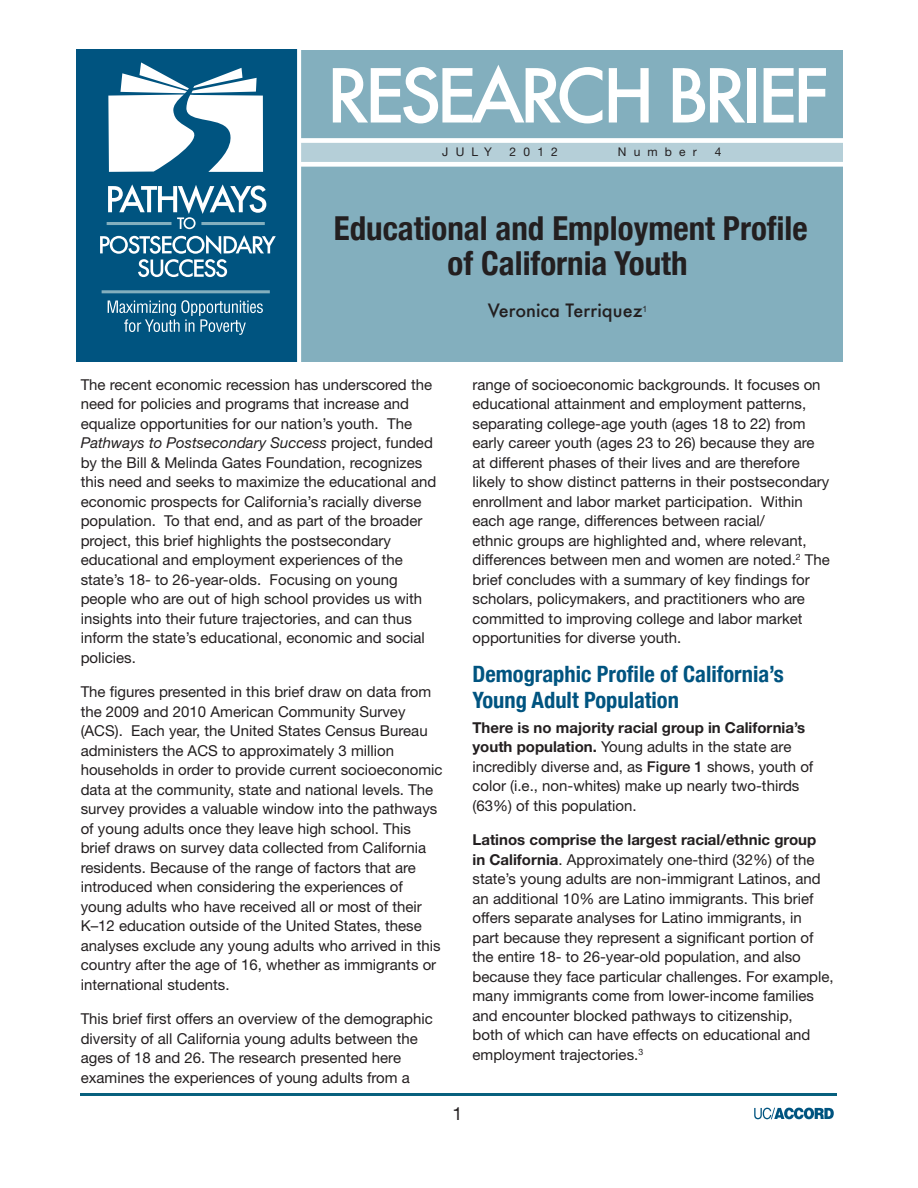
<style>
.page{position:relative;width:918px;height:1188px;background:#fff}
.page>*{position:absolute;margin:0;border:0;box-sizing:border-box;transform-origin:0 0}
.A_head{font:700 condensed 33px/34.5px "Helvetica Neue";color:#231f20;text-align:center}
.A_head-2{font:700 condensed 22.5px/25.5px "Helvetica Neue";color:#005480}
.t1{font:500 18px "Futura";color:#231f20}
.t2{font:18px "Helvetica Neue";color:#231f20}
.t3{font:15px/19.5px "Helvetica Neue";color:#231f20}
.t4{font:12px "Helvetica Neue";letter-spacing:.6em;color:#231f20}
.s1{font-style:italic}
.s2{font-weight:700}
.s3{font-weight:500}
</style>
<div class="page">
<hr style="left:81px;top:1094px;width:756px;height:2px;background:#07607e">
<svg style="left:754px;top:1108px;width:80px;height:11px"></svg>
<div style="left:297px;top:136px;width:545px;height:44px;background:#b5cfd8"></div>
<div style="left:300px;top:50px;width:542px;height:90px;background:#83afbe"></div>
<div style="left:300px;top:164px;width:542px;height:198px;background:#83afbe"></div>
<div style="left:76px;top:50px;width:224px;height:312px;background:#005480"></div>
<svg style="left:333px;top:65px;width:269px;height:58px"></svg>
<svg style="left:609px;top:68px;width:40px;height:55px"></svg>
<svg style="left:673px;top:68px;width:72px;height:55px"></svg>
<div style="left:748px;top:68px;width:8px;height:55px;background:#fff"></div>
<svg style="left:764px;top:68px;width:62px;height:55px"></svg>
<svg style="left:108px;top:62px;width:155px;height:110px"></svg>
<svg style="left:108px;top:300px;width:155px;height:35px"></svg>
<svg style="left:100px;top:235px;width:176px;height:42px"></svg>
<hr style="left:102px;top:290px;width:168px;height:3px;background:#83afbe">
<svg style="left:108px;top:184px;width:158px;height:45px"></svg>
<hr style="left:107px;top:222px;width:65px;height:3px;background:#83afbe">
<hr style="left:201px;top:222px;width:64px;height:3px;background:#83afbe">
<div style="left:300px;top:162px;width:544px;height:5px;background:#fff"></div>
<div style="left:300px;top:138px;width:544px;height:5px;background:#fff"></div>
<svg style="left:297px;top:49px;width:4px;height:313px"></svg>
<p class="t4" style="left:442px;top:145px;width:51px">JULY</p>
<p class="t4" style="left:510px;top:145px;width:50px">2012</p>
<p class="t4" style="left:618px;top:145px;width:81px">Number</p>
<p class="t4" style="left:715px;top:145px;width:8px">4</p>
<p class="A_head" style="left:334px;top:211px;width:476px">Educational and Employment Profile of California Youth</p>
<p class="t1" style="left:488px;top:298px;width:161px">Veronica Terriquez<sup>1</sup></p>
<p class="t3" style="left:81px;top:375px;width:357px">The recent economic recession has underscored the need for policies and programs that increase and equalize opportunities for our nation’s youth. The <span class="s1">Pathways to Postsecondary Success</span> project, funded by the Bill &amp; Melinda Gates Foundation, recognizes this need and seeks to maximize the educational and economic prospects for California’s racially diverse population. To that end, and as part of the broader project, this brief highlights the postsecondary educational and employment experiences of the state’s 18- to 26-year-olds. Focusing on young people who are out of high school provides us with insights into their future trajectories, and can thus inform the state’s educational, economic and social policies.</p>
<p class="t3" style="left:81px;top:682px;width:364px">The figures presented in this brief draw on data from the 2009 and 2010 American Community Survey (ACS). Each year, the United States Census Bureau administers the ACS to approximately 3 million households in order to provide current socioeconomic data at the community, state and national levels. The survey provides a valuable window into the pathways of young adults once they leave high school. This brief draws on survey data collected from California residents. Because of the range of factors that are introduced when considering the experiences of young adults who have received all or most of their K–12 education outside of the United States, these analyses exclude any young adults who arrived in this country after the age of 16, whether as immigrants or international students.</p>
<p class="t3" style="left:81px;top:1009px;width:354px">This brief first offers an overview of the demographic diversity of all California young adults between the ages of 18 and 26. The research presented here examines the experiences of young adults from a</p>
<p class="t2" style="left:452px;top:1103px;width:12px">1</p>
<p class="t3" style="left:472px;top:375px;width:359px">range of socioeconomic backgrounds. It focuses on educational attainment and employment patterns, separating college-age youth (ages 18 to 22) from early career youth (ages 23 to 26) because they are at different phases of their lives and are therefore likely to show distinct patterns in their postsecondary enrollment and labor market participation. Within each age range, differences between racial/<br>ethnic groups are highlighted and, where relevant, differences between men and women are noted.<sup>2</sup> The brief concludes with a summary of key findings for scholars, policymakers, and practitioners who are committed to improving college and labor market opportunities for diverse youth.</p>
<p class="A_head-2" style="left:472px;top:661px;width:313px">Demographic Profile of California’s<br>Young Adult Population</p>
<p class="t3" style="left:472px;top:717px;width:342px"><span class="s2">There is no majority racial group in California’s youth population.</span> Young adults in the state are incredibly diverse and, as <span class="s3">Figure 1</span> shows, youth of color (i.e., non-whites) make up nearly two-thirds (63%) of this population.</p>
<p class="t3" style="left:472px;top:830px;width:363px"><span class="s2">Latinos comprise the largest racial/ethnic group<br>in California</span>. Approximately one-third (32%) of the state’s young adults are non-immigrant Latinos, and an additional 10% are Latino immigrants. This brief offers separate analyses for Latino immigrants, in<br>part because they represent a significant portion of the entire 18- to 26-year-old population, and also because they face particular challenges. For example, many immigrants come from lower-income families and encounter blocked pathways to citizenship,<br>both of which can have effects on educational and employment trajectories.<sup>3</sup></p>
</div>
